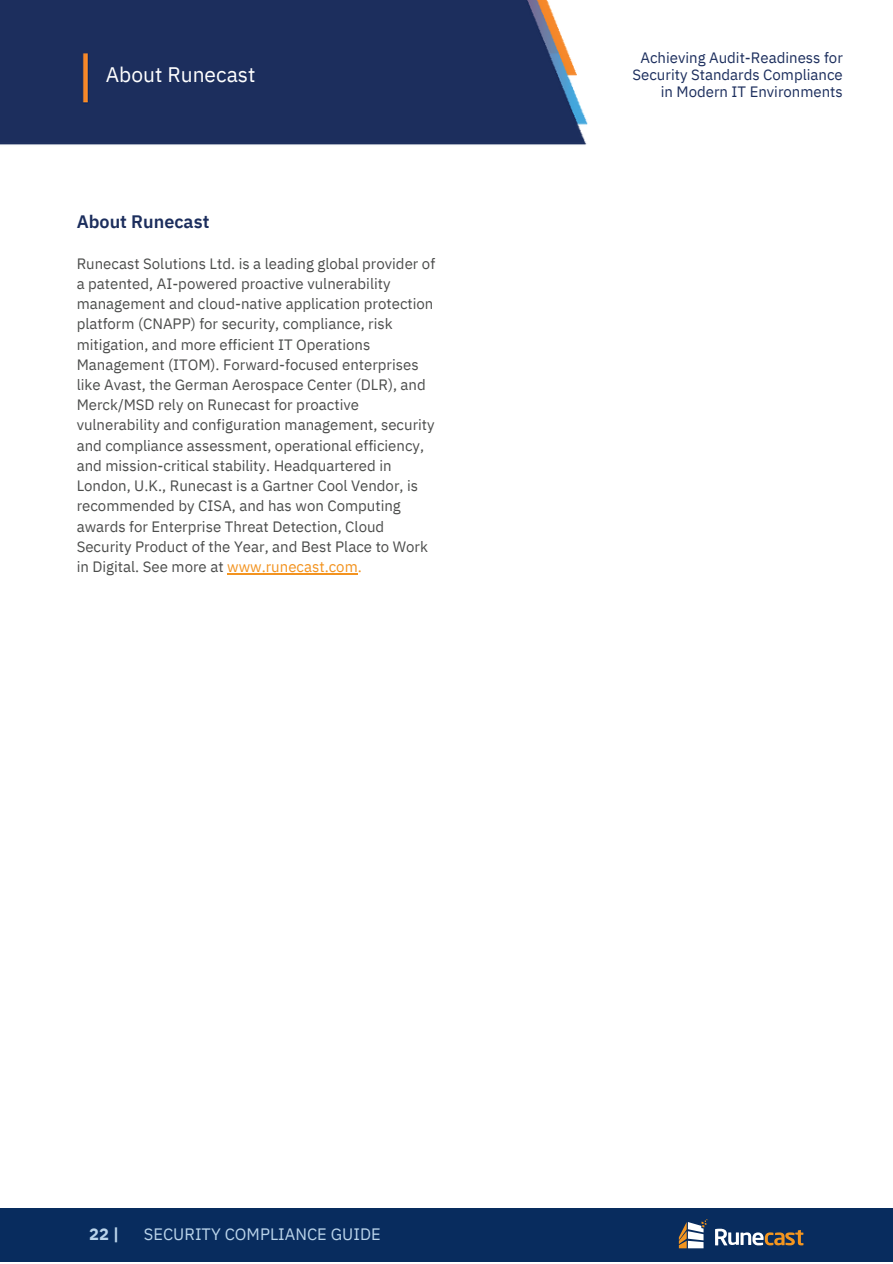
<style>
.page{position:relative;width:893px;height:1264px;background:#fff}
.page>*{position:absolute;margin:0;border:0;box-sizing:border-box;transform-origin:0 0}
.t1{font:21px "IBM Plex Sans";color:#fff}
.t2{font:600 18px "IBM Plex Sans";color:#1c2e5d}
.t3{font:16.5px "IBM Plex Sans";color:#bad4ea}
.t4{font:700 16.5px "IBM Plex Sans";color:#bad4ea}
.t5{font:15px/20.2px "IBM Plex Sans";color:#4c4d4c}
.t6{font:15px/16.8px "IBM Plex Sans";color:#1c2e5d;text-align:right}
.s1{color:#f3931f}
</style>
<div class="page">
<div style="left:0;top:0;width:588px;height:145px;background:#1c2e5d"></div>
<hr style="left:227px;top:573px;width:131px;height:1px;background:#f3931f">
<div style="left:0;top:1208px;width:892px;height:54px;background:#082c5e"></div>
<svg style="left:715px;top:1228px;width:88px;height:17px"></svg>
<svg style="left:678px;top:1219px;width:29px;height:29px"></svg>
<p class="t1" style="left:106px;top:61px;width:151px">About Runecast</p>
<p class="t2" style="left:77px;top:209px;width:134px">About Runecast</p>
<p class="t5" style="left:77px;top:253px;width:360px">Runecast Solutions Ltd. is a leading global provider of a patented, AI-powered proactive vulnerability management and cloud-native application protection platform (CNAPP) for security, compliance, risk mitigation, and more efficient IT Operations Management (ITOM). Forward-focused enterprises like Avast, the German Aerospace Center (DLR), and Merck/MSD rely on Runecast for proactive vulnerability and configuration management, security and compliance assessment, operational efficiency, and mission-critical stability. Headquartered in London, U.K., Runecast is a Gartner Cool Vendor, is recommended by CISA, and has won Computing awards for Enterprise Threat Detection, Cloud Security Product of the Year, and Best Place to Work in Digital. See more at <span class="s1">www.runecast.com.</span></p>
<p class="t6" style="left:632px;top:49px;width:212px">Achieving Audit-Readiness for<br>Security Standards Compliance in Modern IT Environments</p>
<p class="t4" style="left:89px;top:1222px;width:32px">22 |</p>
<p class="t3" style="left:144px;top:1222px;width:238px">SECURITY COMPLIANCE GUIDE</p>
</div>
